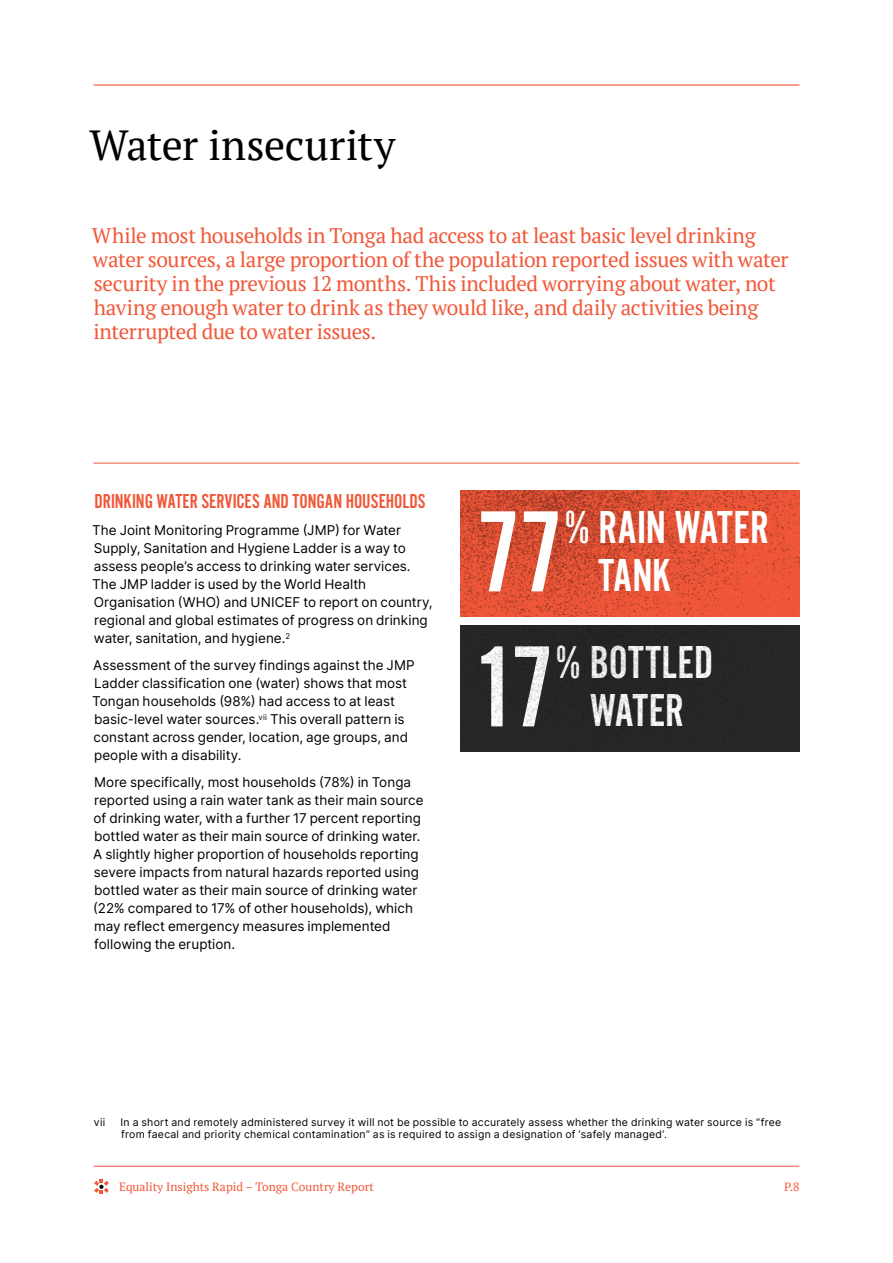
<style>
.page{position:relative;width:893px;height:1263px;background:#fff}
.page>*{position:absolute;margin:0;border:0;box-sizing:border-box;transform-origin:0 0}
.t1{font:120px "Alternate Got No 2 D";color:#fff}
.t2{font:48px/48px "Alternate Got No 2 D";color:#fff;text-align:center}
.H1_1_DImentions{font:42px "PT Serif";letter-spacing:-.01em;color:#000}
.Intro{font:21px/24px "PT Serif";letter-spacing:-.02em;color:#f15839}
.t3{font:21px "Alternate Got No 2 D";color:#f15839}
.Body{font:13.5px/18px "Inter";letter-spacing:.005em;color:#000}
.t4{font:12px "PT Serif";color:#f15839}
.Footnote{font:10.5px/12.6px "Inter";letter-spacing:.025em;color:#000}
</style>
<div class="page">
<svg style="left:94px;top:1179px;width:15px;height:15px"></svg>
<hr style="left:94px;top:1166px;width:705px;height:1px;background:#f15839">
<hr style="left:94px;top:84px;width:705px;height:2px;background:#f15839">
<hr style="left:94px;top:463px;width:705px;height:1px;background:#f15839">
<img style="left:460px;top:490px;width:339px;height:126px">
<div style="left:460px;top:625px;width:339px;height:126px;background:#272627"></div>
<p class="H1_1_DImentions" style="left:90px;top:118px;width:307px">Water insecurity</p>
<p class="Intro" style="left:92px;top:224px;width:698px">While most households in Tonga had access to at least basic level drinking water sources, a large proportion of the population reported issues with water security in the previous 12 months. This included worrying about water, not having enough water to drink as they would like, and daily activities being interrupted due to water issues.</p>
<h3 class="t3" style="left:95px;top:490px;width:333px">DRINKING WATER SERVICES AND TONGAN HOUSEHOLDS</h3>
<p class="Body" style="left:92px;top:521px;width:342px">The Joint Monitoring Programme (JMP) for Water Supply, Sanitation and Hygiene Ladder is a way to assess people’s access to drinking water services.<br>The JMP ladder is used by the World Health Organisation (WHO) and UNICEF to report on country, regional and global estimates of progress on drinking water, sanitation, and hygiene.<sup>2</sup></p>
<p class="Body" style="left:92px;top:656px;width:324px">Assessment of the survey findings against the JMP Ladder classification one (water) shows that most Tongan households (98%) had access to at least basic-level water sources.<sup>vii</sup> This overall pattern is constant across gender, location, age groups, and people with a disability.</p>
<p class="Body" style="left:93px;top:773px;width:332px">More specifically, most households (78%) in Tonga reported using a rain water tank as their main source of drinking water, with a further 17 percent reporting bottled water as their main source of drinking water.<br>A slightly higher proportion of households reporting severe impacts from natural hazards reported using bottled water as their main source of drinking water (22% compared to 17% of other households), which may reflect emergency measures implemented following the eruption.</p>
<h2 class="t1" style="left:476px;top:490px;width:90px">77</h2>
<h2 class="t2" style="left:598px;top:503px;width:172px;text-align:left;text-indent:-34px">% RAIN WATER<br>TANK</h2>
<h2 class="t1" style="left:472px;top:625px;width:85px">17</h2>
<h2 class="t2" style="left:556px;top:638px;width:159px">% BOTTLED<br>WATER</h2>
<p class="Footnote" style="left:94px;top:1115px;width:13px">vii</p>
<p class="Footnote" style="left:121px;top:1115px;width:662px">In a short and remotely administered survey it will not be possible to accurately assess whether the drinking water source is “free from faecal and priority chemical contamination” as is required to assign a designation of ‘safely managed’.</p>
<p class="t4" style="left:119px;top:1179px;width:256px">Equality Insights Rapid – Tonga Country Report</p>
<p class="t4" style="left:784px;top:1179px;width:17px">P.8</p>
</div>
